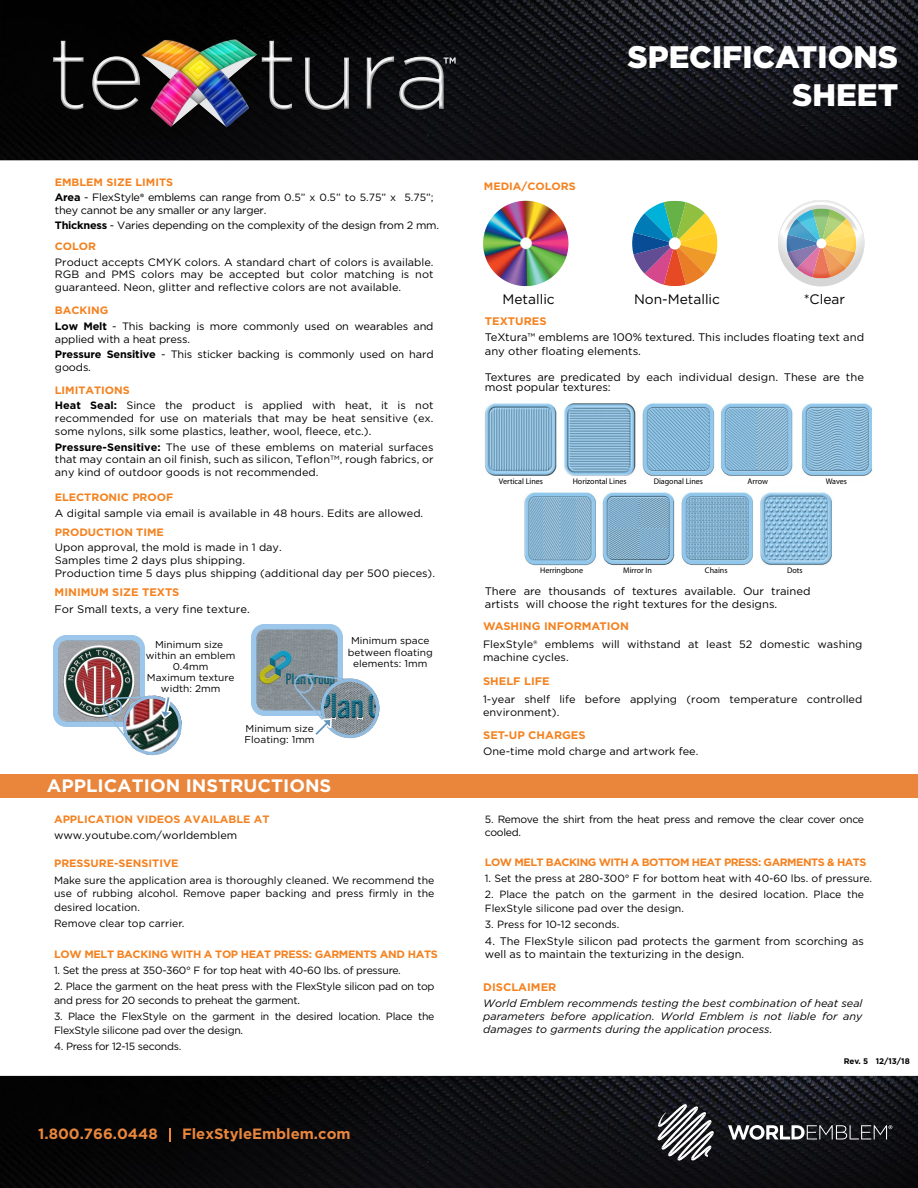
<style>
.page{position:relative;width:918px;height:1188px;background:#fff}
.page>*{position:absolute;margin:0;border:0;box-sizing:border-box;transform-origin:0 0}
.t1{font:900 31.05px/37.3px "Gotham";color:#fff;text-align:right}
.t2{font:700 18px "Gotham";color:#fff}
.t3{font:700 14.85px "Gotham";color:#e9863c}
.t4{font:13.8px "Gotham";color:#000}
.t5{font:10.95px/13.5px "Gotham";color:#000}
.t6{font:700 10.95px "Gotham";color:#f48220}
.t7{font:10.65px/12.9px "Gotham";color:#000}
.t8{font:italic 10.65px/12.9px "Gotham";color:#000;text-align:justify}
.t9{font:10.65px/12.9px "Gotham";letter-spacing:-.025em;color:#000}
.t10{font:700 10.65px "Gotham";color:#f48220}
.t11{font:700 10.65px "Gotham";letter-spacing:-.045em;color:#f48220}
.t12{font:700 10.65px "Gotham";letter-spacing:-.03em;color:#f48220}
.t13{font:10.5px/13.5px "Gotham";letter-spacing:-.025em;color:#000}
.t14{font:10.5px/13.5px "Gotham";color:#000}
.t15{font:9.9px/11.1px "Gotham";color:#000;text-align:center}
.t16{font:8.1px "Myriad Pro";color:#000}
.t17{font:700 8.1px "Gotham";color:#000}
.s1{font-weight:700}
.s2{font-family:"Myriad Pro"}
.s3{font-size:10.5px}
</style>
<div class="page">
<img style="left:0;top:0;width:918px;height:1188px">
<img style="left:54px;top:636px;width:90px;height:91px">
<svg style="left:169px;top:1128px;width:2px;height:14px"></svg>
<img style="left:482px;top:401px;width:395px;height:167px">
<img style="left:103px;top:695px;width:79px;height:60px">
<img style="left:252px;top:625px;width:90px;height:91px">
<svg style="left:294px;top:673px;width:85px;height:65px"></svg>
<svg style="left:657px;top:1103px;width:57px;height:59px"></svg>
<svg style="left:728px;top:1125px;width:164px;height:15px"></svg>
<img style="left:483px;top:201px;width:85px;height:85px;border-radius:43px">
<svg style="left:632px;top:201px;width:86px;height:85px"></svg>
<div style="left:669px;top:237px;width:12px;height:13px;background:#fff;border-radius:50%"></div>
<img style="left:779px;top:201px;width:85px;height:85px">
<img style="left:48px;top:26px;width:413px;height:114px">
<svg style="left:444px;top:57px;width:12px;height:7px"></svg>
<p class="t10" style="left:55px;top:175px;width:120px">EMBLEM SIZE LIMITS</p>
<p class="t9" style="left:55px;top:190px;width:380px"><span class="s1">Area</span> - FlexStyle<span class="s2">®</span> emblems can range from <span class="s3">0.5” x 0.5” to 5.75” x 5.75”</span>; they cannot be any smaller or any larger.</p>
<p class="t9" style="left:55px;top:219px;width:386px"><span class="s1">Thickness</span> - Varies depending on the complexity of the design from 2 mm.</p>
<p class="t10" style="left:55px;top:239px;width:43px">COLOR</p>
<p class="t7" style="left:55px;top:255px;width:380px;text-align:justify">Product accepts CMYK colors. A standard chart of colors is available.<br>RGB and PMS colors may be accepted but color matching is not guaranteed. Neon, glitter and reflective colors are not available.</p>
<p class="t7" style="left:55px;top:319px;width:380px"><span class="s1">Low Melt</span> - This backing is more commonly used on wearables and applied with a heat press.</p>
<p class="t7" style="left:55px;top:348px;width:380px"><span class="s1">Pressure Sensitive</span> - This sticker backing is commonly used on hard goods.</p>
<p class="t7" style="left:55px;top:399px;width:380px;text-align:justify"><span class="s1">Heat Seal:</span> Since the product is applied with heat, it is not recommended for use on materials that may be heat sensitive (ex. some nylons, silk some plastics, leather, wool, fleece, etc.).</p>
<p class="t7" style="left:55px;top:440px;width:380px;text-align:justify"><span class="s1">Pressure-Sensitive:</span> The use of these emblems on material surfaces that may contain an oil finish, such as silicon, Teflon<sup>TM</sup>, rough fabrics, or any kind of outdoor goods is not recommended.</p>
<p class="t7" style="left:55px;top:506px;width:370px">A digital sample via email is available in 48 hours. Edits are allowed.</p>
<p class="t7" style="left:55px;top:540px;width:382px">Upon approval, the mold is made in 1 day.<br>Samples time 2 days plus shipping.<br>Production time 5 days plus shipping (additional day per 500 pieces).</p>
<p class="t10" style="left:55px;top:303px;width:55px">BACKING</p>
<p class="t10" style="left:55px;top:383px;width:77px">LIMITATIONS</p>
<p class="t10" style="left:55px;top:490px;width:120px">ELECTRONIC PROOF</p>
<p class="t10" style="left:55px;top:525px;width:111px">PRODUCTION TIME</p>
<p class="t6" style="left:55px;top:585px;width:126px">MINIMUM SIZE TEXTS</p>
<p class="t5" style="left:55px;top:602px;width:197px">For Small texts, a very fine texture.</p>
<p class="t15" style="left:146px;top:638px;width:91px">Minimum size within an emblem<br>0.4mm<br>Maximum texture width: 2mm</p>
<p class="t15" style="left:245px;top:723px;width:71px;text-align:left">Minimum size<br>Floating: 1mm</p>
<h2 class="t2" style="left:47px;top:774px;width:286px">APPLICATION INSTRUCTIONS</h2>
<p class="t15" style="left:348px;top:635px;width:87px">Minimum space between floating elements: 1mm</p>
<p class="t10" style="left:54px;top:812px;width:217px">APPLICATION VIDEOS AVAILABLE AT</p>
<p class="t7" style="left:54px;top:828px;width:185px">www.youtube.com/worldemblem</p>
<p class="t10" style="left:54px;top:856px;width:126px">PRESSURE-SENSITIVE</p>
<p class="t13" style="left:54px;top:873px;width:382px;text-align:justify">Make sure the application area is thoroughly cleaned. We recommend the use of rubbing alcohol. Remove paper backing and press firmly in the desired location.</p>
<p class="t14" style="left:54px;top:916px;width:132px">Remove clear top carrier.</p>
<p class="t12" style="left:54px;top:947px;width:385px">LOW MELT BACKING WITH A TOP HEAT PRESS: GARMENTS AND HATS</p>
<p class="t13" style="left:54px;top:963px;width:348px">1. Set the press at 350-360° F for top heat with 40-60 lbs. of pressure.</p>
<p class="t13" style="left:54px;top:980px;width:382px">2. Place the garment on the heat press with the FlexStyle silicon pad on top and press for 20 seconds to preheat the garment.</p>
<p class="t13" style="left:54px;top:1010px;width:382px">3. Place the FlexStyle on the garment in the desired location. Place the<br>FlexStyle silicone pad over the design.</p>
<p class="t13" style="left:54px;top:1039px;width:129px">4. Press for 12-15 seconds.</p>
<h3 class="t3" style="left:38px;top:1124px;width:121px">1.800.766.0448</h3>
<h3 class="t3" style="left:182px;top:1124px;width:170px">FlexStyleEmblem.com</h3>
<p class="t10" style="left:484px;top:179px;width:93px">MEDIA/COLORS</p>
<h1 class="t1" style="left:627px;top:38px;width:272px">SPECIFICATIONS<br>SHEET</h1>
<p class="t4" style="left:503px;top:291px;width:54px">Metallic</p>
<p class="t4" style="left:634px;top:290px;width:88px">Non-Metallic</p>
<p class="t6" style="left:485px;top:314px;width:63px">TEXTURES</p>
<p class="t4" style="left:804px;top:291px;width:43px">*Clear</p>
<p class="t5" style="left:485px;top:330px;width:381px">TeXtura™ emblems are 100% textured. This includes floating text and any other floating elements.</p>
<p class="t5" style="left:485px;top:372px;width:381px;line-height:10.2px">Textures are predicated by each individual design. These are the most popular textures:</p>
<p class="t16" style="left:499px;top:477px;width:46px">Vertical Lines</p>
<p class="t16" style="left:748px;top:477px;width:22px">Arrow</p>
<p class="t16" style="left:573px;top:477px;width:55px">Horizontal Lines</p>
<p class="t16" style="left:826px;top:477px;width:23px">Waves</p>
<p class="t16" style="left:654px;top:477px;width:51px">Diagonal Lines</p>
<p class="t16" style="left:540px;top:565px;width:44px">Herringbone</p>
<p class="t16" style="left:787px;top:565px;width:17px">Dots</p>
<p class="t16" style="left:705px;top:565px;width:24px">Chains</p>
<p class="t16" style="left:623px;top:565px;width:30px">Mirror In</p>
<p class="t5" style="left:485px;top:584px;width:327px">There are thousands of textures available. Our trained artists will choose the right textures for the designs.</p>
<p class="t6" style="left:483px;top:619px;width:147px">WASHING INFORMATION</p>
<p class="t7" style="left:483px;top:638px;width:381px">FlexStyle® emblems will withstand at least 52 domestic washing machine cycles.</p>
<p class="t6" style="left:483px;top:674px;width:68px">SHELF LIFE</p>
<p class="t7" style="left:483px;top:693px;width:381px">1-year shelf life before applying (room temperature controlled environment).</p>
<p class="t6" style="left:483px;top:728px;width:104px">SET-UP CHARGES</p>
<p class="t7" style="left:483px;top:745px;width:217px">One-time mold charge and artwork fee.</p>
<p class="t13" style="left:485px;top:812px;width:381px">5. Remove the shirt from the heat press and remove the clear cover once cooled.</p>
<p class="t11" style="left:485px;top:855px;width:383px">LOW MELT BACKING WITH A BOTTOM HEAT PRESS: GARMENTS &amp; HATS</p>
<p class="t14" style="left:485px;top:871px;width:389px">1. Set the press at 280-300° F for bottom heat with 40-60 lbs. of pressure.</p>
<p class="t14" style="left:485px;top:888px;width:381px">2. Place the patch on the garment in the desired location. Place the<br>FlexStyle silicone pad over the design.</p>
<p class="t14" style="left:485px;top:918px;width:136px">3. Press for 10-12 seconds.</p>
<p class="t5" style="left:485px;top:934px;width:381px">4. The FlexStyle silicon pad protects the garment from scorching as well as to maintain the texturizing in the design.</p>
<p class="t6" style="left:483px;top:979px;width:75px">DISCLAIMER</p>
<p class="t8" style="left:483px;top:996px;width:381px">World Emblem recommends testing the best combination of heat seal parameters before application. World Emblem is not liable for any damages to garments during the application process.</p>
<p class="t17" style="left:844px;top:1056px;width:67px">Rev. 5 12/13/18</p>
</div>
